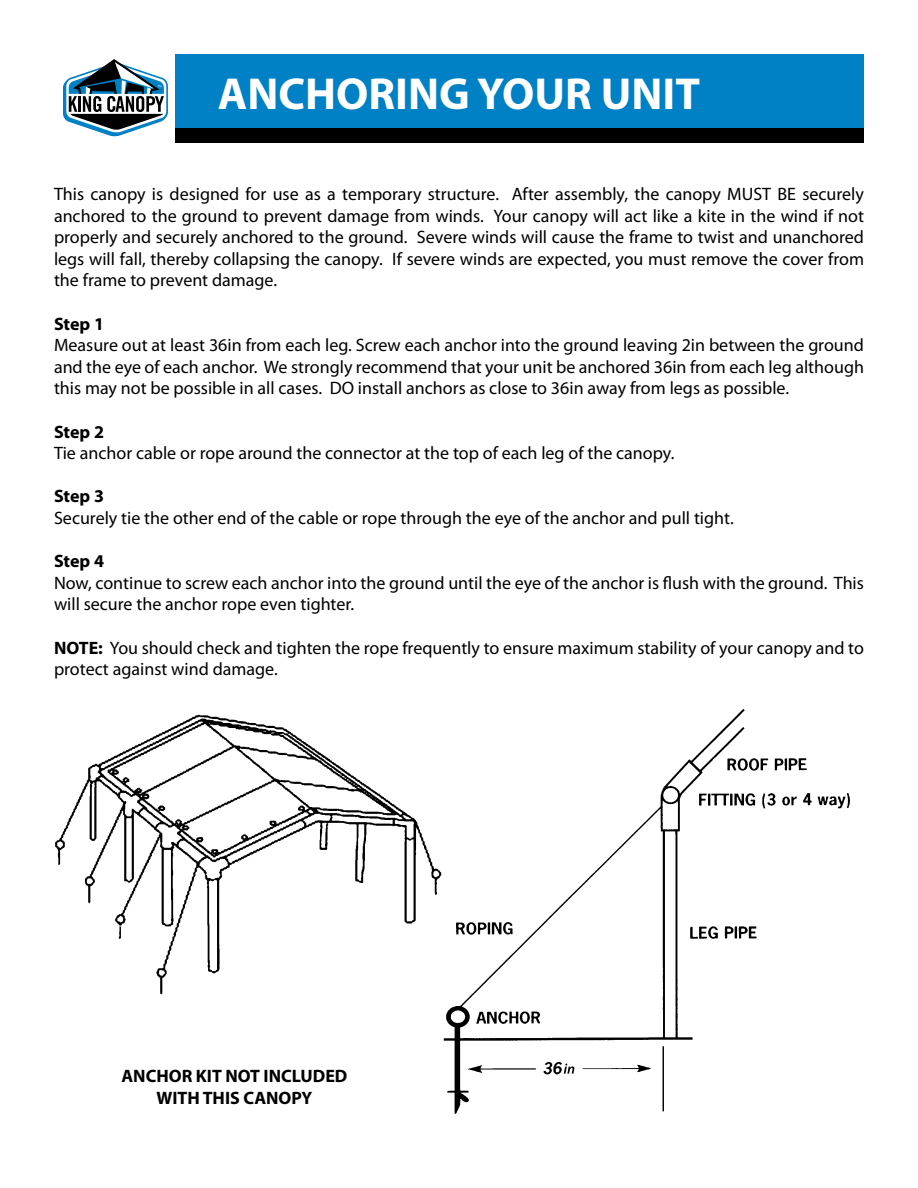
<style>
.page{position:relative;width:918px;height:1188px;background:#fff}
.page>*{position:absolute;margin:0;border:0;box-sizing:border-box;transform-origin:0 0}
.t1{font:700 45px "Myriad Pro";color:#fff}
.t2{font:18px/21.6px "Myriad Pro";color:#000;text-align:justify}
.t3{font:700 18px/21.6px "Myriad Pro";color:#000;text-align:center}
.s1{font-weight:700}
</style>
<div class="page">
<div style="left:54px;top:54px;width:810px;height:74px;background:#0081c6"></div>
<img style="left:55px;top:714px;width:378px;height:281px">
<img style="left:433px;top:709px;width:418px;height:405px">
<div style="left:54px;top:128px;width:810px;height:15px;background:#000"></div>
<div style="left:54px;top:54px;width:121px;height:89px;background:#fff"></div>
<svg style="left:63px;top:59px;width:105px;height:77px"></svg>
<h1 class="t1" style="left:218px;top:64px;width:484px">ANCHORING YOUR UNIT</h1>
<p class="t2" style="left:54px;top:183px;width:812px">This canopy is designed for use as a temporary structure. After assembly, the canopy MUST BE securely anchored to the ground to prevent damage from winds. Your canopy will act like a kite in the wind if not properly and securely anchored to the ground. Severe winds will cause the frame to twist and unanchored legs will fall, thereby collapsing the canopy. If severe winds are expected, you must remove the cover from the frame to prevent damage.</p>
<p class="t3" style="left:54px;top:312px;width:52px">Step 1</p>
<p class="t2" style="left:54px;top:334px;width:812px">Measure out at least 36in from each leg. Screw each anchor into the ground leaving 2in between the ground and the eye of each anchor. We strongly recommend that your unit be anchored 36in from each leg although this may not be possible in all cases. DO install anchors as close to 36in away from legs as possible.</p>
<p class="t3" style="left:54px;top:420px;width:52px">Step 2</p>
<p class="t2" style="left:54px;top:442px;width:622px">Tie anchor cable or rope around the connector at the top of each leg of the canopy.</p>
<p class="t3" style="left:54px;top:485px;width:52px">Step 3</p>
<p class="t2" style="left:54px;top:507px;width:681px">Securely tie the other end of the cable or rope through the eye of the anchor and pull tight.</p>
<p class="t3" style="left:54px;top:550px;width:52px">Step 4</p>
<p class="t2" style="left:54px;top:572px;width:812px">Now, continue to screw each anchor into the ground until the eye of the anchor is flush with the ground. This will secure the anchor rope even tighter.</p>
<p class="t2" style="left:54px;top:636px;width:811px"><span class="s1">NOTE:</span> You should check and tighten the rope frequently to ensure maximum stability of your canopy and to protect against wind damage.</p>
<p class="t3" style="left:122px;top:1064px;width:227px">ANCHOR KIT NOT INCLUDED<br>WITH THIS CANOPY</p>
</div>
